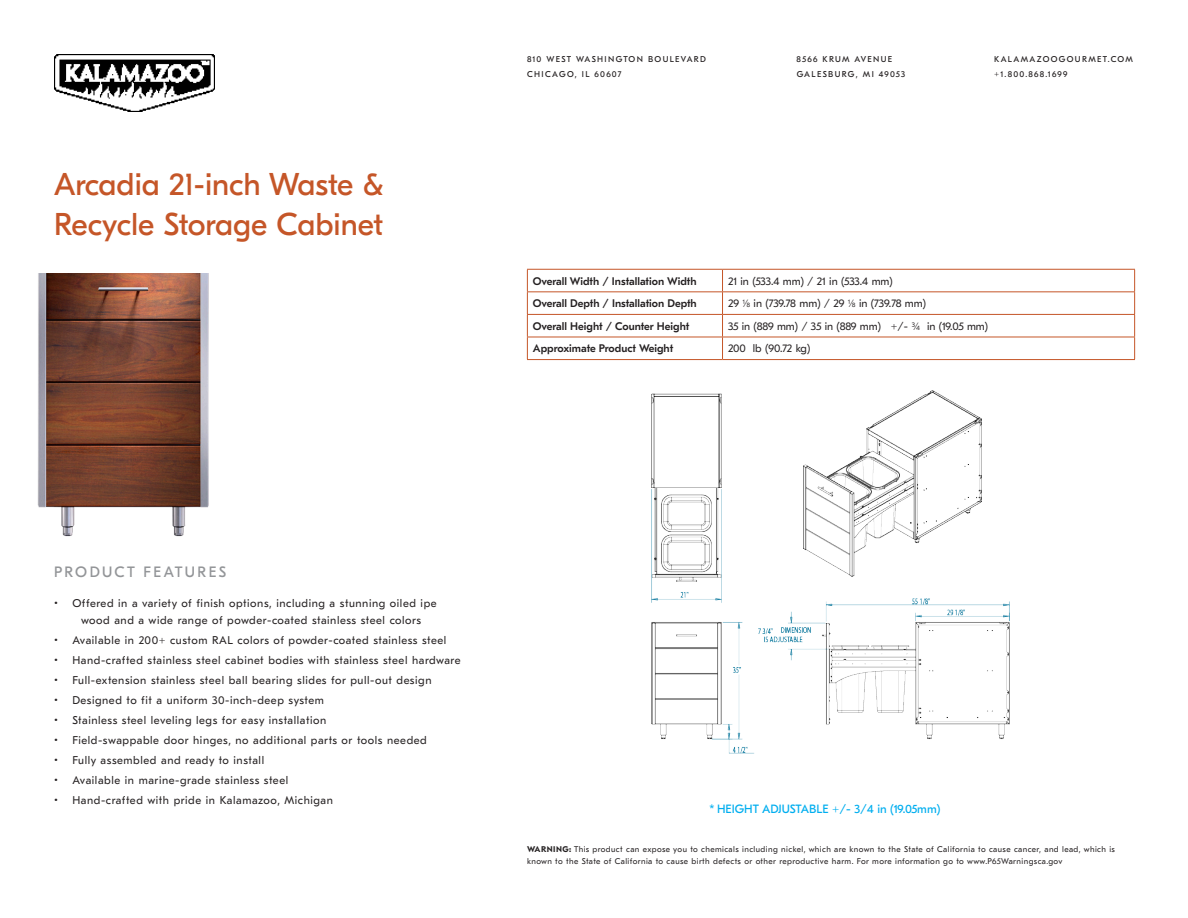
<style>
.page{position:relative;width:1188px;height:918px;background:#fff}
.page>*{position:absolute;margin:0;border:0;box-sizing:border-box;transform-origin:0 0}
.Heading{font:31.5px/40.5px "GT Eesti Display";color:#c55628}
.Subhead{font:15px "GT Eesti Display";letter-spacing:.16em;color:#939598}
.t1{font:12px "GT Eesti Text";color:#00aeef}
.t2{font:11.25px/16.5px "GT Eesti Text";letter-spacing:.05em;color:#231f20}
.t3{font:10.95px "GT Eesti Text";color:#231f20}
.t4{font:500 10.95px "GT Eesti Text";color:#231f20}
.t5{font:8.4px/14.5px "GT Eesti Text";letter-spacing:.155em;color:#231f20}
.t6{font:8.25px/12px "GT Eesti Text";letter-spacing:.05em;color:#231f20}
.s1{font-weight:700}
</style>
<div class="page">
<img style="left:54px;top:54px;width:161px;height:57px">
<hr style="left:527px;top:269px;width:196px;height:1px;background:#c55628">
<hr style="left:723px;top:269px;width:412px;height:1px;background:#c55628">
<hr style="left:527px;top:291px;width:196px;height:1px;background:#c55628">
<hr style="left:723px;top:291px;width:412px;height:1px;background:#c55628">
<hr style="left:527px;top:314px;width:196px;height:1px;background:#c55628">
<hr style="left:723px;top:314px;width:412px;height:1px;background:#c55628">
<hr style="left:527px;top:337px;width:196px;height:1px;background:#c55628">
<svg style="left:527px;top:270px;width:1px;height:89px"></svg>
<hr style="left:723px;top:337px;width:412px;height:1px;background:#c55628">
<svg style="left:722px;top:270px;width:1px;height:89px"></svg>
<svg style="left:1134px;top:270px;width:1px;height:89px"></svg>
<hr style="left:527px;top:359px;width:196px;height:1px;background:#c55628">
<hr style="left:723px;top:359px;width:412px;height:1px;background:#c55628">
<img style="left:37px;top:273px;width:172px;height:264px">
<img style="left:651px;top:391px;width:359px;height:363px">
<div style="left:831px;top:753px;width:132px;height:25px;background:#fff"></div>
<p class="Heading" style="left:54px;top:164px;width:331px">Arcadia 21-inch Waste &amp;<br>Recycle Storage Cabinet</p>
<p class="t5" style="left:527px;top:52px;width:181px">810 WEST WASHINGTON BOULEVARD<br>CHICAGO, IL 60607</p>
<p class="t5" style="left:797px;top:52px;width:110px">8566 KRUM AVENUE<br>GALESBURG, MI 49053</p>
<p class="t5" style="left:994px;top:52px;width:140px">KALAMAZOOGOURMET.COM +1.800.868.1699</p>
<p class="t4" style="left:533px;top:275px;width:165px">Overall Width / Installation Width</p>
<p class="t3" style="left:728px;top:275px;width:166px">21 in (533.4 mm) / 21 in (533.4 mm)</p>
<p class="t4" style="left:533px;top:297px;width:165px">Overall Depth / Installation Depth</p>
<p class="t3" style="left:728px;top:297px;width:199px">29 1/8 in (739.78 mm) / 29 1/8 in (739.78 mm)</p>
<p class="t4" style="left:533px;top:320px;width:158px">Overall Height / Counter Height</p>
<p class="t3" style="left:728px;top:320px;width:261px">35 in (889 mm) / 35 in (889 mm) +/- 3/4 in (19.05 mm)</p>
<p class="t4" style="left:533px;top:343px;width:142px">Approximate Product Weight</p>
<p class="t3" style="left:728px;top:343px;width:84px">200 lb (90.72 kg)</p>
<p class="Subhead" style="left:54px;top:564px;width:174px">PRODUCT FEATURES</p>
<p class="t2" style="left:81px;top:595px;width:357px;text-indent:-27px">• Offered in a variety of finish options, including a stunning oiled ipe wood and a wide range of powder-coated stainless steel colors</p>
<p class="t2" style="left:54px;top:632px;width:394px">• Available in 200+ custom RAL colors of powder-coated stainless steel</p>
<p class="t2" style="left:54px;top:652px;width:408px">• Hand-crafted stainless steel cabinet bodies with stainless steel hardware</p>
<p class="t2" style="left:54px;top:672px;width:379px">• Full-extension stainless steel ball bearing slides for pull-out design</p>
<p class="t2" style="left:54px;top:692px;width:272px">• Designed to fit a uniform 30-inch-deep system</p>
<p class="t2" style="left:54px;top:712px;width:274px">• Stainless steel leveling legs for easy installation</p>
<p class="t2" style="left:54px;top:732px;width:374px">• Field-swappable door hinges, no additional parts or tools needed</p>
<p class="t2" style="left:54px;top:752px;width:212px">• Fully assembled and ready to install</p>
<p class="t2" style="left:54px;top:772px;width:236px">• Available in marine-grade stainless steel</p>
<p class="t2" style="left:54px;top:792px;width:280px">• Hand-crafted with pride in Kalamazoo, Michigan</p>
<p class="t1" style="left:710px;top:803px;width:232px">* HEIGHT ADJUSTABLE +/- 3/4 in (19.05mm)</p>
<p class="t6" style="left:527px;top:843px;width:589px"><span class="s1">WARNING:</span> This product can expose you to chemicals including nickel, which are known to the State of California to cause cancer, and lead, which is known to the State of California to cause birth defects or other reproductive harm. For more information go to www.P65Warningsca.gov</p>
</div>
